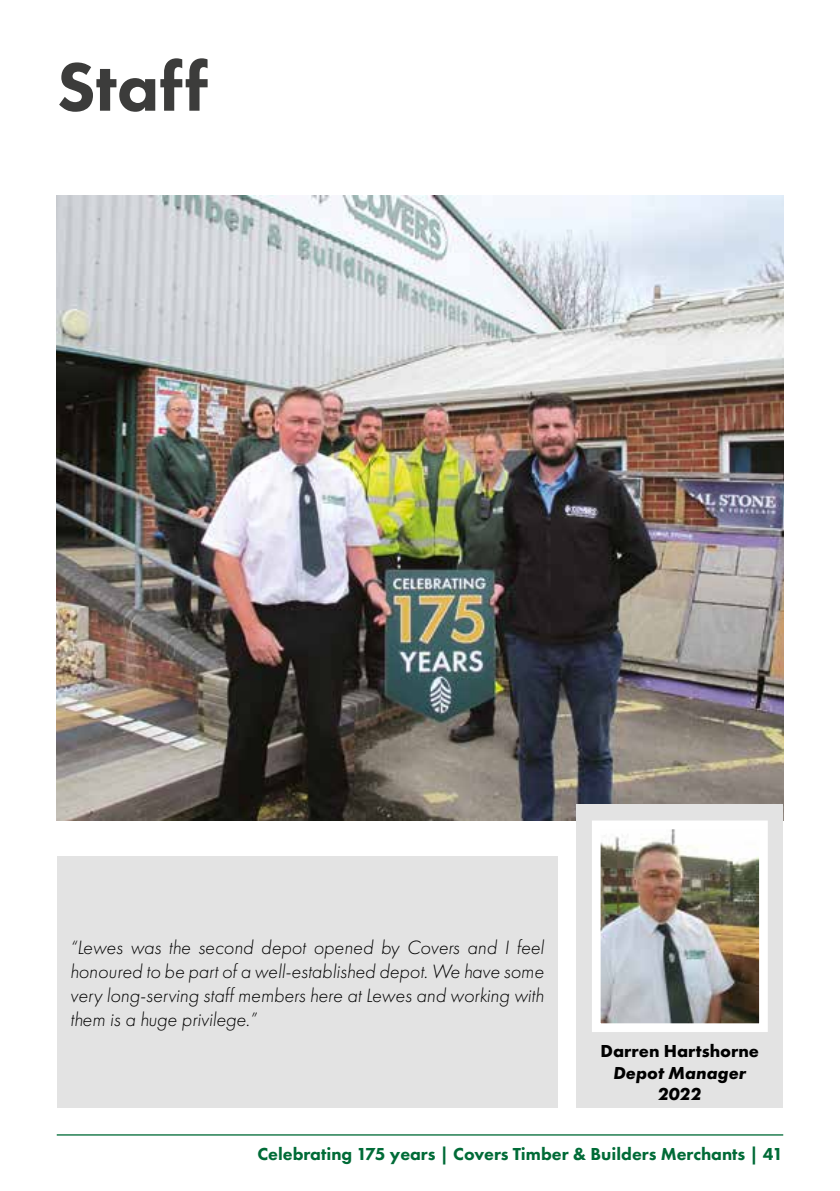
<style>
.page{position:relative;width:840px;height:1191px;background:#fff}
.page>*{position:absolute;margin:0;border:0;box-sizing:border-box;transform-origin:0 0}
.t1{font:800 70.8px "Futura PT";color:#3c3c3b}
.t2{font:italic 300 20px/24px "Futura PT";color:#000;text-align:justify}
.t3{font:800 18px "Futura PT";color:#006b37}
.t4{font:700 18px "Futura PT";color:#000}
.t5{font:italic 700 18px/21.6px "Futura PT";color:#000;text-align:center}
</style>
<div class="page">
<hr style="left:57px;top:1134px;width:725px;height:1px;background:#006b37">
<div style="left:57px;top:856px;width:500px;height:251px;background:#e3e3e3"></div>
<img style="left:57px;top:196px;width:725px;height:624px">
<div style="left:576px;top:804px;width:206px;height:303px;background:#e3e3e3"></div>
<img style="left:601px;top:830px;width:156px;height:192px">
<div style="left:591px;top:820px;width:176px;height:212px;border:9px solid #fff"></div>
<h1 class="t1" style="left:57px;top:43px;width:152px">Staff</h1>
<p class="t2" style="left:70px;top:935px;width:475px">“Lewes was the second depot opened by Covers and I feel honoured to be part of a well-established depot. We have some very long-serving staff members here at Lewes and working with them is a huge privilege.”</p>
<p class="t4" style="left:600px;top:1039px;width:160px">Darren Hartshorne</p>
<p class="t5" style="left:613px;top:1061px;width:134px">Depot Manager<br>2022</p>
<p class="t3" style="left:257px;top:1142px;width:527px">Celebrating 175 years | Covers Timber &amp; Builders Merchants | 41</p>
</div>
